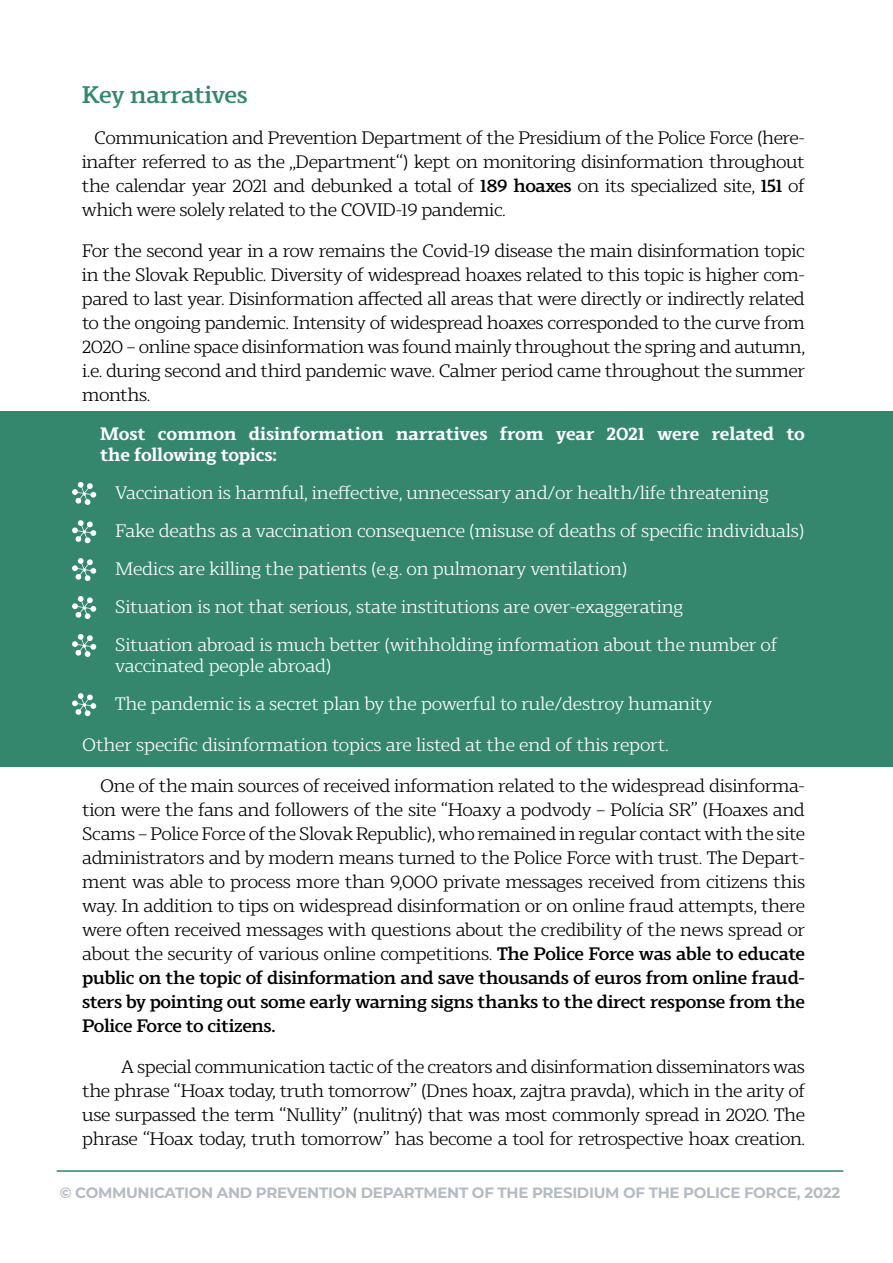
<style>
.page{position:relative;width:893px;height:1263px;background:#fff}
.page>*{position:absolute;margin:0;border:0;box-sizing:border-box;transform-origin:0 0}
.t1{font:500 24px "Scharf";letter-spacing:-.01em;color:#34876d}
.t2{font:18px/24px "Scharf";letter-spacing:-.025em;color:#000;text-align:justify}
.t3{font:18px/21px "Scharf";letter-spacing:-.01em;color:#fff}
.t4{font:700 18px/21px "Scharf";letter-spacing:-.005em;color:#fff}
.t5{font:700 15px "Montserrat";letter-spacing:-.02em;color:#b5bbc3}
.s1{font-weight:500}
</style>
<div class="page">
<div style="left:0;top:411px;width:893px;height:356px;background:#34876d"></div>
<hr style="left:57px;top:1170px;width:786px;height:2px;background:#34876d">
<svg style="left:72px;top:481px;width:24px;height:24px"></svg>
<svg style="left:72px;top:520px;width:24px;height:24px"></svg>
<svg style="left:72px;top:558px;width:24px;height:23px"></svg>
<svg style="left:72px;top:596px;width:24px;height:23px"></svg>
<svg style="left:72px;top:634px;width:24px;height:23px"></svg>
<svg style="left:72px;top:693px;width:24px;height:23px"></svg>
<h1 class="t1" style="left:82px;top:76px;width:167px">Key narratives</h1>
<p class="t2" style="left:82px;top:125px;width:724px;text-indent:12px">Communication and Prevention Department of the Presidium of the Police Force (here&shy;inafter referred to as the „Department“) kept on monitoring disinformation throughout the calendar year 2021 and debunked a total of <span class="s1">189 hoaxes</span> on its specialized site, <span class="s1">151</span> of which were solely related to the COVID-19 pandemic.</p>
<p class="t2" style="left:82px;top:238px;width:725px">For the second year in a row remains the Covid-19 disease the main disinformation topic in the Slovak Republic. Diversity of widespread hoaxes related to this topic is higher com&shy;pared to last year. Disinformation affected all areas that were directly or indirectly related to the ongoing pandemic. Intensity of widespread hoaxes corresponded to the curve from 2020 – online space disinformation was found mainly throughout the spring and autumn, i.e. during second and third pandemic wave. Calmer period came throughout the summer months.</p>
<p class="t4" style="left:100px;top:421px;width:706px">Most common disinformation narratives from year 2021 were related to the following topics:</p>
<p class="t3" style="left:82px;top:480px;width:688px">• Vaccination is harmful, ineffective, unnecessary and/or health/life threatening</p>
<p class="t3" style="left:82px;top:518px;width:724px">• Fake deaths as a vaccination consequence (misuse of deaths of specific individuals)</p>
<p class="t3" style="left:82px;top:556px;width:547px">• Medics are killing the patients (e.g. on pulmonary ventilation)</p>
<p class="t3" style="left:82px;top:594px;width:602px">• Situation is not that serious, state institutions are over-exaggerating</p>
<p class="t3" style="left:115px;top:632px;width:664px;text-indent:-33px">• Situation abroad is much better (withholding information about the number of vaccinated people abroad)</p>
<p class="t3" style="left:82px;top:691px;width:631px">• The pandemic is a secret plan by the powerful to rule/destroy humanity</p>
<p class="t3" style="left:82px;top:732px;width:588px">Other specific disinformation topics are listed at the end of this report.</p>
<p class="t2" style="left:82px;top:772px;width:725px;text-indent:18px">One of the main sources of received information related to the widespread disinforma&shy;tion were the fans and followers of the site “Hoaxy a podvody – Polícia SR” (Hoaxes and Scams – Police Force of the Slovak Republic), who remained in regular contact with the site administrators and by modern means turned to the Police Force with trust. The Depart&shy;ment was able to process more than 9,000 private messages received from citizens this way. In addition to tips on widespread disinformation or on online fraud attempts, there were often received messages with questions about the credibility of the news spread or about the security of various online competitions. <span class="s1">The Police Force was able to educate public on the topic of disinformation and save thousands of euros from online fraud&shy;sters by pointing out some early warning signs thanks to the direct response from the Police Force to citizens.</span></p>
<p class="t2" style="left:82px;top:1053px;width:724px;text-indent:39px">A special communication tactic of the creators and disinformation disseminators was the phrase “Hoax today, truth tomorrow” (Dnes hoax, zajtra pravda), which in the arity of use surpassed the term “Nullity” (nulitný) that was most commonly spread in 2020. The phrase “Hoax today, truth tomorrow” has become a tool for retrospective hoax creation.</p>
<p class="t5" style="left:60px;top:1182px;width:782px">© COMMUNICATION AND PREVENTION DEPARTMENT OF THE PRESIDIUM OF THE POLICE FORCE, 2022</p>
</div>
